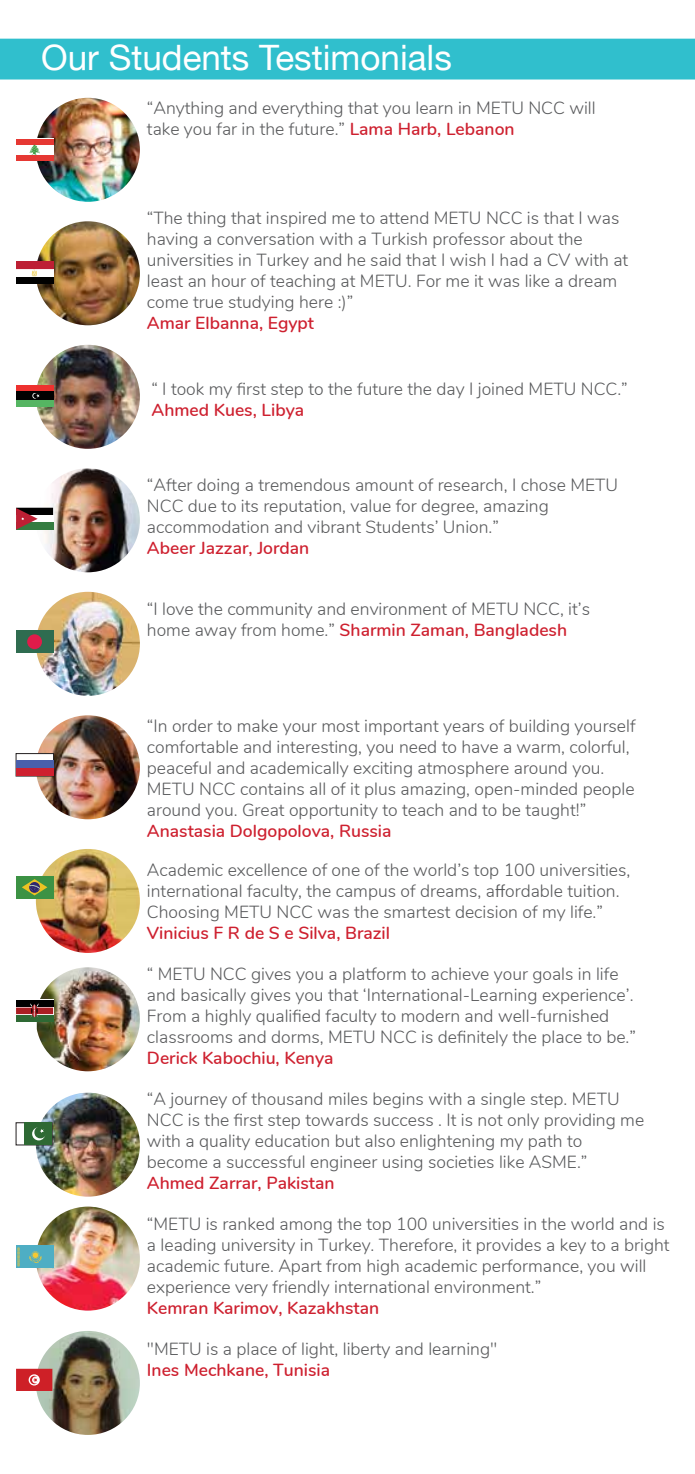
<style>
.page{position:relative;width:695px;height:1474px;background:#fff}
.page>*{position:absolute;margin:0;border:0;box-sizing:border-box;transform-origin:0 0}
.t1{font:35px "Helvetica Neue";color:#fff}
.t2{font:300 17.5px/21px "Nunito";color:#58595b}
.t3{font:600 17.5px "Nunito";color:#ce202f}
.s1{font-weight:600;color:#ce202f}
.s2{font-family:"Botanika Lite";font-weight:400}
</style>
<div class="page">
<img style="left:36px;top:98px;width:104px;height:104px;border-radius:52px">
<img style="left:36px;top:592px;width:104px;height:103px;border-radius:52px">
<img style="left:36px;top:849px;width:104px;height:104px;border-radius:52px">
<img style="left:37px;top:967px;width:103px;height:104px">
<img style="left:36px;top:1092px;width:104px;height:104px;border-radius:52px">
<img style="left:36px;top:1206px;width:104px;height:104px;border-radius:52px">
<img style="left:36px;top:1330px;width:104px;height:104px;border-radius:52px">
<img style="left:36px;top:468px;width:104px;height:104px;border-radius:52px">
<img style="left:36px;top:345px;width:104px;height:104px;border-radius:52px">
<img style="left:36px;top:221px;width:104px;height:104px;border-radius:52px">
<div style="left:16px;top:876px;width:37px;height:22px;background:#3c9244"></div>
<svg style="left:22px;top:879px;width:25px;height:16px"></svg>
<div style="left:16px;top:139px;width:37px;height:22px;background:#fff"></div>
<div style="left:16px;top:155px;width:37px;height:6px;background:#e63833"></div>
<div style="left:16px;top:139px;width:37px;height:5px;background:#e63833"></div>
<svg style="left:29px;top:144px;width:11px;height:11px"></svg>
<svg style="left:16px;top:262px;width:37px;height:22px"></svg>
<div style="left:16px;top:390px;width:37px;height:11px;background:#010101"></div>
<div style="left:16px;top:385px;width:37px;height:5px;background:#ee312f"></div>
<div style="left:16px;top:400px;width:37px;height:7px;background:#55b562"></div>
<svg style="left:32px;top:393px;width:8px;height:5px"></svg>
<svg style="left:16px;top:507px;width:37px;height:23px"></svg>
<div style="left:16px;top:630px;width:37px;height:23px;background:#2f6c50"></div>
<div style="left:27px;top:634px;width:15px;height:15px;background:#e01c4a;border-radius:50%"></div>
<div style="left:16px;top:999px;width:37px;height:7px;background:#010101"></div>
<div style="left:16px;top:1015px;width:37px;height:6px;background:#2e6934"></div>
<svg style="left:16px;top:1003px;width:37px;height:14px"></svg>
<div style="left:16px;top:1122px;width:36px;height:23px;background:#fff"></div>
<div style="left:24px;top:1122px;width:28px;height:22px;background:#2e6934"></div>
<svg style="left:32px;top:1127px;width:13px;height:13px"></svg>
<svg style="left:34px;top:1127px;width:11px;height:12px"></svg>
<div style="left:16px;top:1245px;width:37px;height:22px;background:#4eaec4"></div>
<svg style="left:17px;top:1247px;width:3px;height:19px"></svg>
<svg style="left:29px;top:1251px;width:13px;height:11px"></svg>
<svg style="left:16px;top:1368px;width:36px;height:22px"></svg>
<img style="left:36px;top:715px;width:104px;height:104px;border-radius:52px">
<div style="left:16px;top:753px;width:38px;height:23px;background:#fff;border:1px solid #231f20"></div>
<div style="left:16px;top:760px;width:38px;height:8px;background:#495fab"></div>
<div style="left:16px;top:768px;width:38px;height:8px;background:#ce202f"></div>
<div style="left:0;top:38px;width:694px;height:42px;background:#30bfcd"></div>
<h1 class="t1" style="left:41px;top:33px;width:412px">Our Students Testimonials</h1>
<p class="t2" style="left:147px;top:96px;width:450px">“Anything and everything that you learn in METU NCC will take you far in the future.” <span class="s1">Lama Harb, Lebanon</span></p>
<p class="t2" style="left:147px;top:206px;width:483px">“The thing that inspired me to attend METU NCC is that I was having a conversation with a Turkish professor about the universities in Turkey and he said that I wish I had a CV with at least an hour of teaching at METU. For me it was like a dream come true studying here :)”</p>
<p class="t3" style="left:147px;top:310px;width:169px">Amar Elbanna, Egypt</p>
<p class="t2" style="left:151px;top:378px;width:478px">“ I took my first step to the future the day I joined METU NCC.”</p>
<p class="t3" style="left:151px;top:397px;width:154px">Ahmed Kues, Libya</p>
<p class="t2" style="left:147px;top:473px;width:472px">“After doing a tremendous amount of research, I chose METU<br>NCC due to its reputation, value for degree, amazing accommodation and vibrant Students’ Union.”</p>
<p class="t3" style="left:147px;top:534px;width:164px">Abeer Jazzar, Jordan</p>
<p class="t2" style="left:147px;top:597px;width:444px">“I love the community and environment of METU NCC, it’s home away from home.” <span class="s1">Sharmin Zaman, Bangladesh</span></p>
<p class="t2" style="left:147px;top:714px;width:490px">“In order to make your most important years of building yourself comfortable and interesting, you need to have a warm, colorful, peaceful and academically exciting atmosphere around you.<br>METU NCC contains all of it plus amazing, open-minded people around you. Great opportunity to teach and to be taught!”</p>
<p class="t3" style="left:147px;top:818px;width:246px">Anastasia Dolgopolova, Russia</p>
<p class="t2" style="left:147px;top:858px;width:485px">Academic excellence of one of the world’s top 100 universities, international faculty, the campus of dreams, a<span class="s2">ff</span>ordable tuition.<br>Choosing METU NCC was the smartest decision of my life.”</p>
<p class="t3" style="left:147px;top:919px;width:244px">Vinicius F R de S e Silva, Brazil</p>
<p class="t2" style="left:147px;top:962px;width:490px">“ METU NCC gives you a platform to achieve your goals in life and basically gives you that ‘International-Learning experience’.<br>From a highly qualified faculty to modern and well-furnished classrooms and dorms, METU NCC is definitely the place to be.”</p>
<p class="t3" style="left:147px;top:1044px;width:188px">Derick Kabochiu, Kenya</p>
<p class="t2" style="left:147px;top:1087px;width:498px">“A journey of thousand miles begins with a single step. METU NCC is the first step towards success . It is not only providing me with a quality education but also enlightening my path to become a successful engineer using societies like ASME.”</p>
<p class="t3" style="left:147px;top:1170px;width:189px">Ahmed Zarrar, Pakistan</p>
<p class="t2" style="left:147px;top:1212px;width:524px">“METU is ranked among the top 100 universities in the world and is a leading university in Turkey. Therefore, it provides a key to a bright academic future. Apart from high academic performance, you will experience very friendly international environment.”</p>
<p class="t3" style="left:147px;top:1295px;width:234px">Kemran Karimov, Kazakhstan</p>
<p class="t2" style="left:147px;top:1336px;width:352px">"METU is a place of light, liberty and learning"</p>
<p class="t3" style="left:147px;top:1356px;width:184px">Ines Mechkane, Tunisia</p>
</div>
